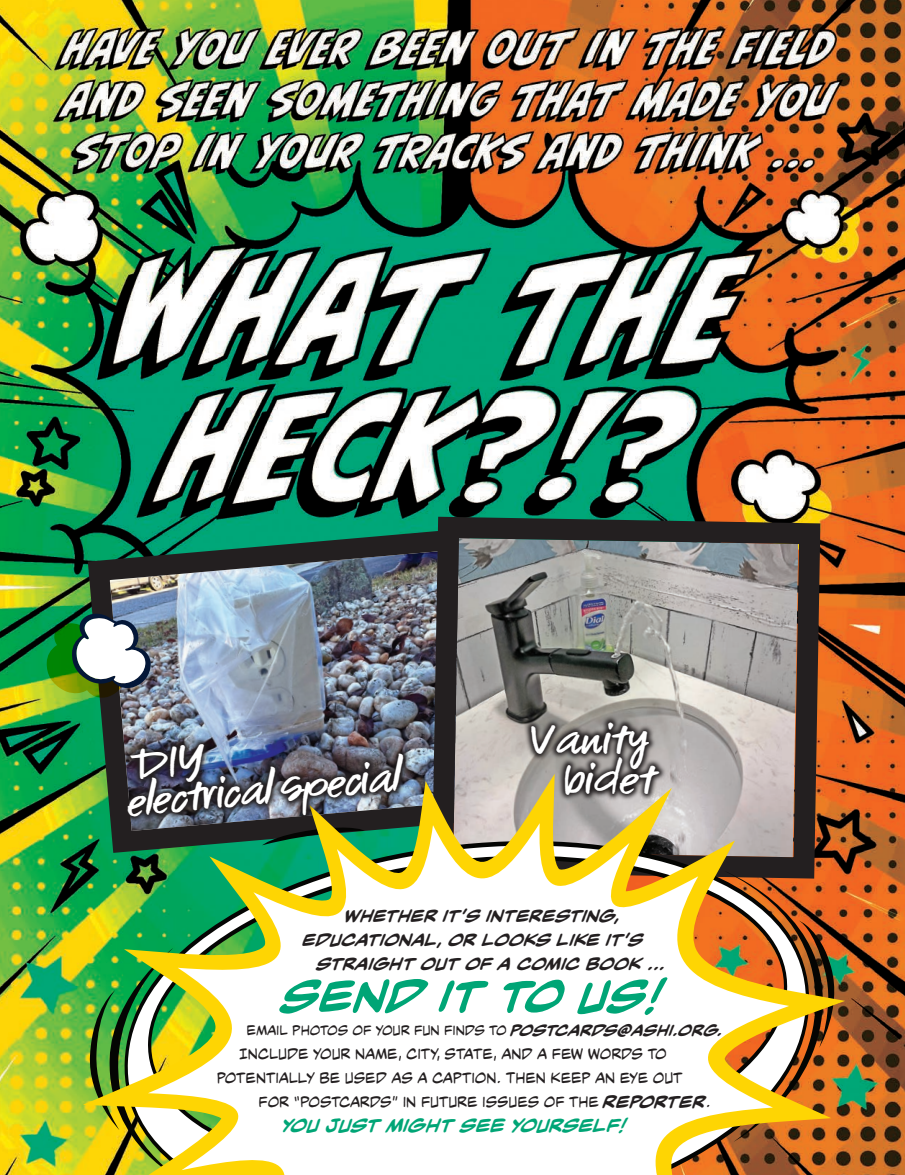
<style>
.page{position:relative;width:905px;height:1175px;background:#fff}
.page>*{position:absolute;margin:0;border:0;box-sizing:border-box;transform-origin:0 0}
.t1{font:italic 700 49.95px "Might Makes Right BB";color:#00a576}
.t2{font:45px/36.6px "LD Soccer Mom";color:#fff}
.t3{font:italic 700 21px "Might Makes Right BB";color:#00a576}
.t4{font:19.35px "Might Makes Right BB";color:#231f20}
.t5{font:italic 700 19.35px "Might Makes Right BB";color:#231f20}
.t6{font:17.7px "Might Makes Right BB";color:#231f20}
.s1{font-weight:700;font-style:italic}
</style>
<div class="page">
<img style="left:0;top:0;width:904px;height:1174px">
<img style="left:77px;top:517px;width:344px;height:347px">
<svg style="left:421px;top:506px;width:410px;height:268px;background:#85837d"></svg>
<img style="left:83px;top:774px;width:762px;height:400px">
<svg style="left:148px;top:823px;width:641px;height:351px"></svg>
<img style="left:46px;top:613px;width:105px;height:84px">
<img style="left:120px;top:736px;width:290px;height:87px">
<svg style="left:524px;top:715px;width:142px;height:86px;background:#6e6963"></svg>
<p class="t2" style="left:122px;top:751px;width:276px;rotate:-6deg">DIY<br>electrical special</p>
<p class="t2" style="left:530px;top:722px;width:126px;line-height:40.5px;text-align:right;rotate:-1deg">Vanity bidet</p>
<p class="t5" style="left:344px;top:903px;width:277px">WHETHER IT’S INTERESTING,</p>
<p class="t5" style="left:303px;top:927px;width:342px">EDUCATIONAL, OR LOOKS LIKE IT’S</p>
<p class="t5" style="left:317px;top:951px;width:350px">STRAIGHT OUT OF A COMIC BOOK ...</p>
<p class="t1" style="left:283px;top:965px;width:383px">SEND IT TO US!</p>
<p class="t6" style="left:246px;top:1020px;width:478px">EMAIL PHOTOS OF YOUR FUN FINDS TO <span class="s1">POSTCARDS@ASHI.ORG.</span></p>
<p class="t4" style="left:240px;top:1043px;width:428px">INCLUDE YOUR NAME, CITY, STATE, AND A FEW WORDS TO</p>
<p class="t4" style="left:217px;top:1067px;width:467px">POTENTIALLY BE USED AS A CAPTION. THEN KEEP AN EYE OUT</p>
<p class="t4" style="left:258px;top:1091px;width:453px">FOR “POSTCARDS” IN FUTURE ISSUES OF THE <span class="s1">REPORTER</span>.</p>
<p class="t3" style="left:282px;top:1112px;width:346px">YOU JUST MIGHT SEE YOURSELF!</p>
</div>
